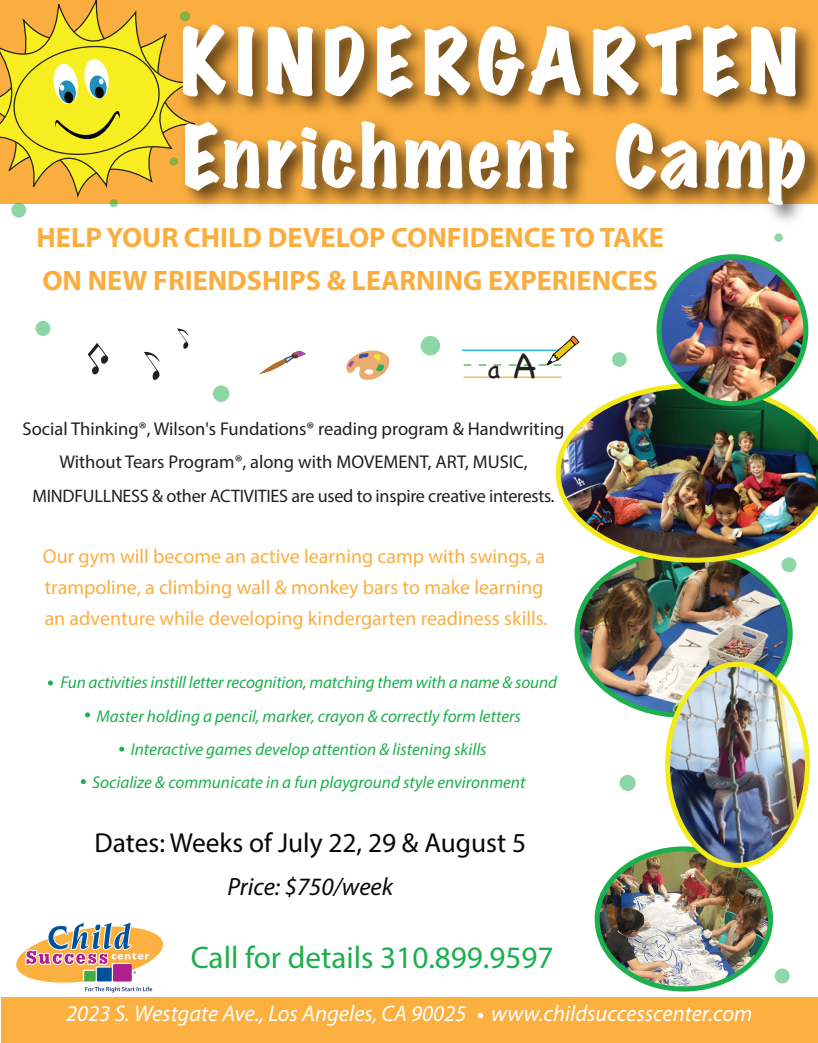
<style>
.page{position:relative;width:818px;height:1043px;background:#fff}
.page>*{position:absolute;margin:0;border:0;box-sizing:border-box;transform-origin:0 0}
.t1{font:expanded 81.25px "Marker Felt";letter-spacing:.11em;color:#fff}
.t2{font:expanded 77.5px "Marker Felt";letter-spacing:.04em;color:#fff}
.t3{font:31.25px "Myriad Pro";color:#1caf4d}
.t4{font:700 28.12px/42.5px "Myriad Pro";color:#fbae40}
.t5{font:27.5px "Myriad Pro";color:#070807}
.t6{font:italic 25px "Myriad Pro";color:#070807}
.t7{font:25px "Chalkboard";color:#231f20}
.t8{font:italic 22.5px "Myriad Pro";color:#fff}
.t9{font:20px/31.2px "Myriad Pro";color:#fbae40}
.t10{font:18.5px/33.8px "Myriad Pro";color:#231f20;text-align:center}
.t11{font:18.12px "Myriad Pro";letter-spacing:-.015em;color:#231f20}
.t12{font:italic 17.12px/33px "Myriad Pro";color:#1caf4d;text-align:center}
.s1{font-size:35.5px}
</style>
<div class="page">
<div style="left:1px;top:998px;width:817px;height:44px;background:#fbb03f"></div>
<div style="left:0;top:0;width:818px;height:204px;background:#fbae40"></div>
<svg style="left:477px;top:1012px;width:6px;height:6px"></svg>
<svg style="left:48px;top:680px;width:5px;height:5px"></svg>
<svg style="left:85px;top:712px;width:5px;height:5px"></svg>
<svg style="left:119px;top:746px;width:5px;height:5px"></svg>
<svg style="left:81px;top:779px;width:5px;height:5px"></svg>
<svg style="left:16px;top:922px;width:147px;height:70px"></svg>
<svg style="left:0;top:0;width:137px;height:198px"></svg>
<svg style="left:144px;top:351px;width:16px;height:29px"></svg>
<svg style="left:88px;top:343px;width:21px;height:32px"></svg>
<svg style="left:259px;top:351px;width:47px;height:23px"></svg>
<svg style="left:177px;top:328px;width:12px;height:21px"></svg>
<svg style="left:346px;top:350px;width:44px;height:30px"></svg>
<hr style="left:462px;top:349px;width:98px;height:2px;background:#00aeef">
<hr style="left:463px;top:376px;width:99px;height:2px;background:#fbb03f">
<svg style="left:463px;top:335px;width:116px;height:31px"></svg>
<img style="left:579px;top:562px;width:211px;height:153px">
<img style="left:600px;top:852px;width:170px;height:137px">
<div style="left:594px;top:846px;width:179px;height:145px;border:5px solid #1caf4d;border-radius:50%"></div>
<img style="left:96px;top:12px;width:74px;height:196px">
<img style="left:555px;top:383px;width:263px;height:179px">
<img style="left:659px;top:257px;width:146px;height:146px;border-radius:73px">
<div style="left:656px;top:254px;width:152px;height:152px;border:5px solid #1caf4d;border-radius:50%"></div>
<img style="left:667px;top:665px;width:140px;height:200px">
<div style="left:665px;top:661px;width:144px;height:206px;border:5px solid #f2eb17;border-radius:50%"></div>
<div style="left:35px;top:321px;width:15px;height:15px;background:#8dd7a6;border-radius:50%"></div>
<div style="left:11px;top:203px;width:15px;height:14px;background:#8dd7a6;border-radius:50%"></div>
<svg style="left:109px;top:199px;width:9px;height:8px"></svg>
<div style="left:213px;top:385px;width:16px;height:17px;background:#8dd7a6;border-radius:50%"></div>
<div style="left:420px;top:336px;width:20px;height:19px;background:#8dd7a6;border-radius:50%"></div>
<div style="left:612px;top:352px;width:14px;height:15px;background:#8dd7a6;border-radius:50%"></div>
<svg style="left:781px;top:557px;width:15px;height:15px"></svg>
<div style="left:619px;top:775px;width:16px;height:16px;background:#8dd7a6;border-radius:50%"></div>
<svg style="left:774px;top:968px;width:15px;height:15px"></svg>
<img style="left:170px;top:11px;width:648px;height:231px">
<h1 class="t1" style="left:180px;top:-3px;width:620px">KINDERGARTEN</h1>
<h2 class="t2" style="left:182px;top:96px;width:625px">Enrichment Camp</h2>
<h3 class="t4" style="left:37px;top:215px;width:629px">HELP YOUR CHILD DEVELOP CONFIDENCE TO TAKE<br>ON NEW FRIENDSHIPS &amp; LEARNING EXPERIENCES</h3>
<h3 class="t7" style="left:487px;top:354px;width:51px">a <span class="s1">A</span></h3>
<p class="t10" style="left:23px;top:411px;width:543px">Social Thinking®, Wilson's Fundations® reading program &amp; Handwriting<br>Without Tears Program®, along with MOVEMENT, ART, MUSIC,</p>
<p class="t11" style="left:33px;top:485px;width:523px">MINDFULLNESS &amp; other ACTIVITIES are used to inspire creative interests.</p>
<p class="t9" style="left:43px;top:540px;width:506px">Our gym will become an active learning camp with swings, a trampoline, a climbing wall &amp; monkey bars to make learning an adventure while developing kindergarten readiness skills.</p>
<p class="t12" style="left:61px;top:666px;width:498px">Fun activities instill letter recognition, matching them with a name &amp; sound Master holding a pencil, marker, crayon &amp; correctly form letters Interactive games develop attention &amp; listening skills<br>Socialize &amp; communicate in a fun playground style environment</p>
<h3 class="t5" style="left:95px;top:826px;width:433px">Dates: Weeks of July 22, 29 &amp; August 5</h3>
<h3 class="t6" style="left:227px;top:871px;width:167px">Price: $750/week</h3>
<h3 class="t3" style="left:191px;top:938px;width:364px">Call for details 310.899.9597</h3>
<h3 class="t8" style="left:66px;top:999px;width:687px">2023 S. Westgate Ave., Los Angeles, CA 90025 www.childsuccesscenter.com</h3>
</div>
